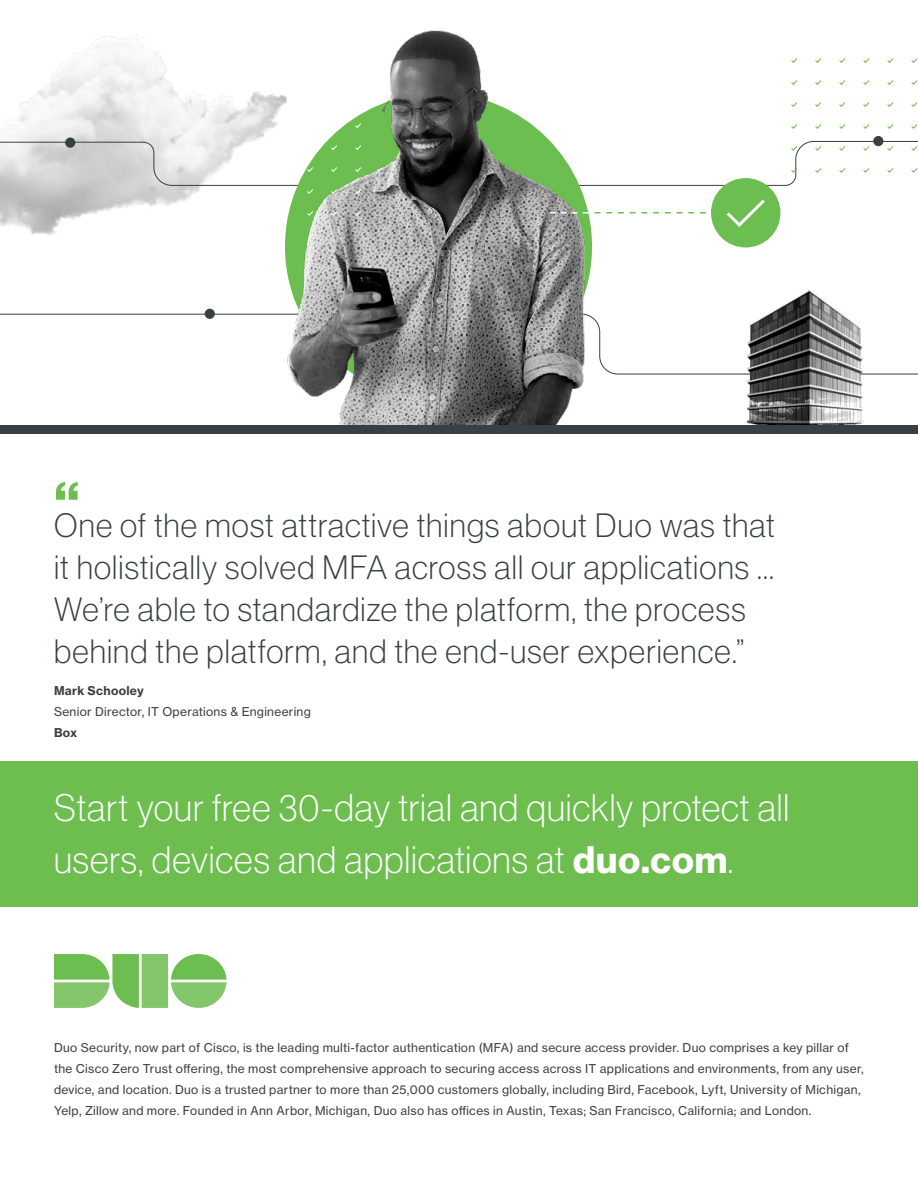
<style>
.page{position:relative;width:918px;height:1188px;background:#fff}
.page>*{position:absolute;margin:0;border:0;box-sizing:border-box;transform-origin:0 0}
.t1{font:37.5px/52.5px "N Haas Grotesk DS Pro 35 X Lt";letter-spacing:.025em;color:#fff}
.t2{font:33px/42px "N Haas Grotesk DS Pro 35 X Lt";letter-spacing:.035em;color:#374044}
.t3{font:12px/21px "N Haas Grotesk TX Pro 55 Rg";letter-spacing:.025em;color:#3b3f44}
.t4{font:12px "N Haas Grotesk TX Pro 75 Bd";letter-spacing:.03em;color:#3b3f44}
.s1{font-family:"N Haas Grotesk DS Pro 75 Bd"}
</style>
<div class="page">
<img style="left:16px;top:36px;width:258px;height:199px">
<svg style="left:0;top:313px;width:918px;height:62px"></svg>
<div style="left:711px;top:178px;width:69px;height:70px;background:#6dbe50;border-radius:50%"></div>
<div style="left:0;top:761px;width:918px;height:146px;background:#6dbe4f"></div>
<svg style="left:54px;top:954px;width:172px;height:54px"></svg>
<img style="left:274px;top:30px;width:315px;height:395px">
<div style="left:65px;top:138px;width:10px;height:10px;background:#374044;border-radius:50%"></div>
<div style="left:205px;top:309px;width:10px;height:10px;background:#374044;border-radius:50%"></div>
<div style="left:873px;top:136px;width:10px;height:10px;background:#374044;border-radius:50%"></div>
<div style="left:0;top:425px;width:918px;height:9px;background:#374044"></div>
<svg style="left:791px;top:58px;width:7px;height:5px"></svg>
<svg style="left:815px;top:58px;width:7px;height:5px"></svg>
<svg style="left:839px;top:58px;width:7px;height:5px"></svg>
<svg style="left:863px;top:58px;width:7px;height:5px"></svg>
<svg style="left:887px;top:58px;width:7px;height:5px"></svg>
<svg style="left:911px;top:58px;width:7px;height:5px"></svg>
<svg style="left:791px;top:80px;width:7px;height:5px"></svg>
<svg style="left:815px;top:80px;width:7px;height:5px"></svg>
<svg style="left:839px;top:80px;width:7px;height:5px"></svg>
<svg style="left:863px;top:80px;width:7px;height:5px"></svg>
<svg style="left:887px;top:80px;width:7px;height:5px"></svg>
<svg style="left:911px;top:80px;width:7px;height:5px"></svg>
<svg style="left:791px;top:102px;width:7px;height:5px"></svg>
<svg style="left:815px;top:102px;width:7px;height:5px"></svg>
<svg style="left:839px;top:102px;width:7px;height:5px"></svg>
<svg style="left:863px;top:102px;width:7px;height:5px"></svg>
<svg style="left:887px;top:102px;width:7px;height:5px"></svg>
<svg style="left:911px;top:102px;width:7px;height:5px"></svg>
<svg style="left:791px;top:124px;width:7px;height:5px"></svg>
<svg style="left:815px;top:124px;width:7px;height:5px"></svg>
<svg style="left:839px;top:124px;width:7px;height:5px"></svg>
<svg style="left:863px;top:124px;width:7px;height:5px"></svg>
<svg style="left:887px;top:124px;width:7px;height:5px"></svg>
<svg style="left:911px;top:124px;width:7px;height:5px"></svg>
<img style="left:738px;top:290px;width:138px;height:135px">
<svg style="left:282px;top:101px;width:8px;height:6px"></svg>
<svg style="left:306px;top:101px;width:8px;height:6px"></svg>
<svg style="left:330px;top:101px;width:8px;height:6px"></svg>
<svg style="left:354px;top:101px;width:8px;height:6px"></svg>
<svg style="left:282px;top:123px;width:8px;height:5px"></svg>
<svg style="left:306px;top:123px;width:8px;height:5px"></svg>
<svg style="left:330px;top:123px;width:8px;height:5px"></svg>
<svg style="left:354px;top:123px;width:8px;height:5px"></svg>
<svg style="left:0;top:141px;width:918px;height:88px"></svg>
<h2 class="t2" style="left:54px;top:504px;width:722px"><sup>“</sup>One of the most attractive things about Duo was that it holistically solved MFA across all our applications … We’re able to standardize the platform, the process behind the platform, and the end-user experience.”</h2>
<p class="t4" style="left:54px;top:683px;width:91px">Mark Schooley</p>
<p class="t3" style="left:54px;top:701px;width:258px">Senior Director, IT Operations &amp; Engineering</p>
<p class="t4" style="left:54px;top:725px;width:25px">Box</p>
<h1 class="t1" style="left:54px;top:781px;width:737px">Start your free 30-day trial and quickly protect all users, devices and applications at <span class="s1">duo.com</span>.</h1>
<p class="t3" style="left:54px;top:1037px;width:811px">Duo Security, now part of Cisco, is the leading multi-factor authentication (MFA) and secure access provider. Duo comprises a key pillar of the Cisco Zero Trust offering, the most comprehensive approach to securing access across IT applications and environments, from any user, device, and location. Duo is a trusted partner to more than 25,000 customers globally, including Bird, Facebook, Lyft, University of Michigan, Yelp, Zillow and more. Founded in Ann Arbor, Michigan, Duo also has offices in Austin, Texas; San Francisco, California; and London.</p>
</div>
